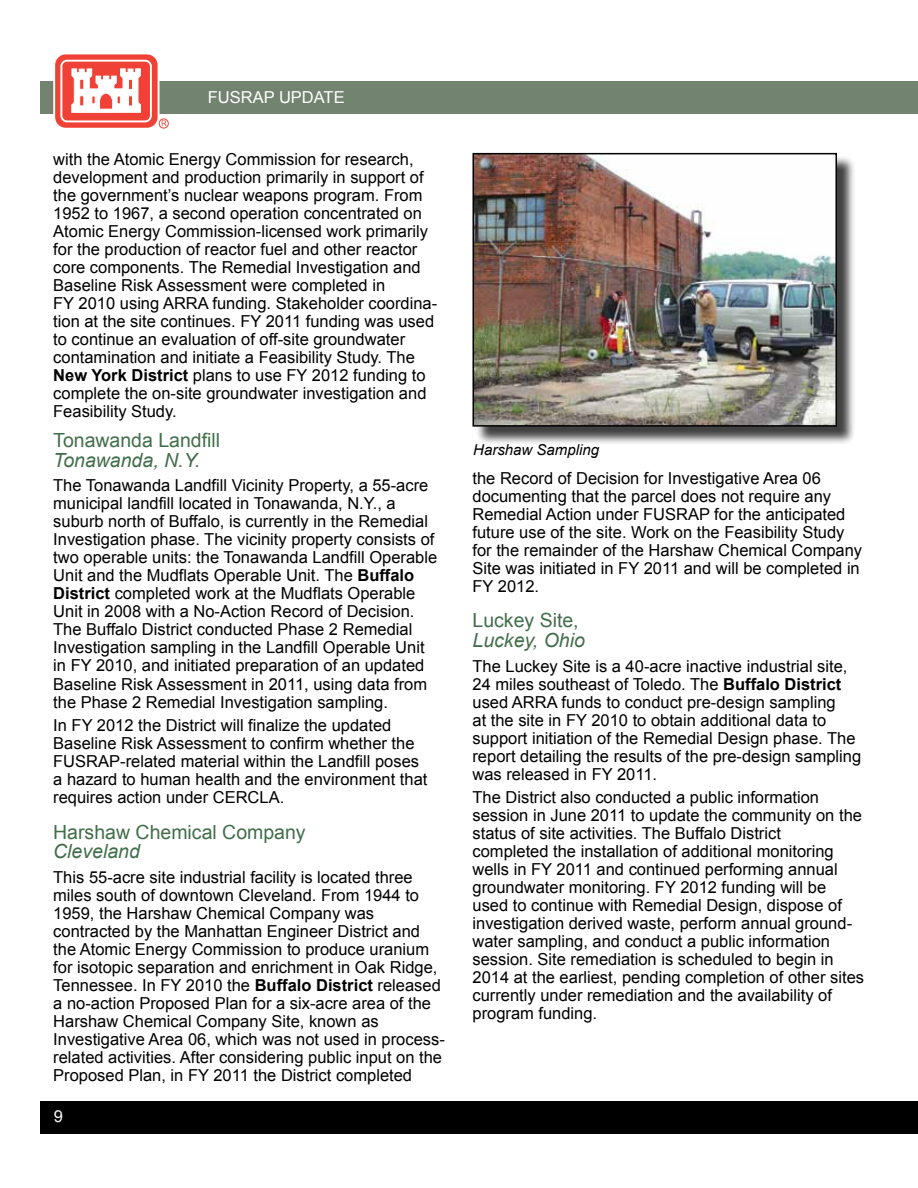
<style>
.page{position:relative;width:918px;height:1188px;background:#fff}
.page>*{position:absolute;margin:0;border:0;box-sizing:border-box;transform-origin:0 0}
.t1{font:19.5px "Arial";color:#426e4b}
.t2{font:italic 19.5px "Arial";color:#426e4b}
.t3{font:16.5px/18px "Arial";color:#000}
.t4{font:16.5px "Arial";color:#fff}
.t5{font:italic 15px "Arial";color:#000}
.s1{font-weight:700}
</style>
<div class="page">
<div style="left:475px;top:155px;width:380px;height:290px;background:#000;opacity:.75"></div>
<img style="left:475px;top:156px;width:359px;height:268px">
<div style="left:472px;top:153px;width:365px;height:274px;border:2px solid #000"></div>
<div style="left:40px;top:1101px;width:878px;height:33px;background:#000"></div>
<div style="left:41px;top:81px;width:877px;height:33px;background:#728470"></div>
<div style="left:54px;top:53px;width:105px;height:76px;background:#ef4135;border-radius:12px"></div>
<div style="left:53px;top:53px;width:107px;height:77px;border:2px solid #fff;border-radius:12px"></div>
<div style="left:60px;top:60px;width:92px;height:62px;border:2px solid #fff;border-radius:6px"></div>
<svg style="left:71px;top:68px;width:70px;height:45px"></svg>
<svg style="left:162px;top:121px;width:5px;height:5px"></svg>
<div style="left:159px;top:118px;width:10px;height:11px;border:1px solid #ef4135;border-radius:50%"></div>
<p class="t4" style="left:208px;top:87px;width:138px">FUSRAP UPDATE</p>
<p class="t3" style="left:53px;top:150px;width:386px">with the Atomic Energy Commission for research, development and production primarily in support of the government’s nuclear weapons program. From 1952 to 1967, a second operation concentrated on Atomic Energy Commission-licensed work primarily for the production of reactor fuel and other reactor core components. The Remedial Investigation and Baseline Risk Assessment were completed in<br>FY 2010 using ARRA funding. Stakeholder coordina&shy;tion at the site continues. FY 2011 funding was used to continue an evaluation of off-site groundwater contamination and initiate a Feasibility Study. The <span class="s1">New York District</span> plans to use FY 2012 funding to complete the on-site groundwater investigation and Feasibility Study.</p>
<p class="t1" style="left:53px;top:428px;width:168px">Tonawanda Landfill</p>
<p class="t2" style="left:53px;top:449px;width:149px">Tonawanda, N.Y.</p>
<p class="t3" style="left:53px;top:477px;width:386px">The Tonawanda Landfill Vicinity Property, a 55-acre municipal landfill located in Tonawanda, N.Y., a suburb north of Buffalo, is currently in the Remedial Investigation phase. The vicinity property consists of two operable units: the Tonawanda Landfill Operable Unit and the Mudflats Operable Unit. The <span class="s1">Buffalo District</span> completed work at the Mudflats Operable Unit in 2008 with a No-Action Record of Decision.<br>The Buffalo District conducted Phase 2 Remedial Investigation sampling in the Landfill Operable Unit in FY 2010, and initiated preparation of an updated Baseline Risk Assessment in 2011, using data from the Phase 2 Remedial Investigation sampling.</p>
<p class="t3" style="left:53px;top:716px;width:376px">In FY 2012 the District will finalize the updated Baseline Risk Assessment to confirm whether the FUSRAP-related material within the Landfill poses a hazard to human health and the environment that requires action under CERCLA.</p>
<p class="t1" style="left:53px;top:819px;width:254px">Harshaw Chemical Company</p>
<p class="t2" style="left:53px;top:841px;width:88px">Cleveland</p>
<p class="t3" style="left:53px;top:868px;width:393px">This 55-acre site industrial facility is located three miles south of downtown Cleveland. From 1944 to 1959, the Harshaw Chemical Company was contracted by the Manhattan Engineer District and the Atomic Energy Commission to produce uranium for isotopic separation and enrichment in Oak Ridge, Tennessee. In FY 2010 the <span class="s1">Buffalo District</span> released a no-action Proposed Plan for a six-acre area of the Harshaw Chemical Company Site, known as Investigative Area 06, which was not used in process&shy;related activities. After considering public input on the Proposed Plan, in FY 2011 the District completed</p>
<p class="t4" style="left:54px;top:1105px;width:11px">9</p>
<p class="t5" style="left:473px;top:442px;width:127px">Harshaw Sampling</p>
<p class="t3" style="left:472px;top:469px;width:391px">the Record of Decision for Investigative Area 06 documenting that the parcel does not require any Remedial Action under FUSRAP for the anticipated future use of the site. Work on the Feasibility Study for the remainder of the Harshaw Chemical Company Site was initiated in FY 2011 and will be completed in FY 2012.</p>
<p class="t1" style="left:472px;top:608px;width:108px">Luckey Site,</p>
<p class="t2" style="left:472px;top:629px;width:114px">Luckey, Ohio</p>
<p class="t3" style="left:472px;top:657px;width:390px">The Luckey Site is a 40-acre inactive industrial site, 24 miles southeast of Toledo. The <span class="s1">Buffalo District </span>used ARRA funds to conduct pre-design sampling<br>at the site in FY 2010 to obtain additional data to support initiation of the Remedial Design phase. The report detailing the results of the pre-design sampling was released in FY 2011.</p>
<p class="t3" style="left:472px;top:788px;width:393px">The District also conducted a public information session in June 2011 to update the community on the status of site activities. The Buffalo District<br>completed the installation of additional monitoring wells in FY 2011 and continued performing annual groundwater monitoring. FY 2012 funding will be used to continue with Remedial Design, dispose of investigation derived waste, perform annual ground&shy;water sampling, and conduct a public information session. Site remediation is scheduled to begin in 2014 at the earliest, pending completion of other sites currently under remediation and the availability of program funding.</p>
</div>
